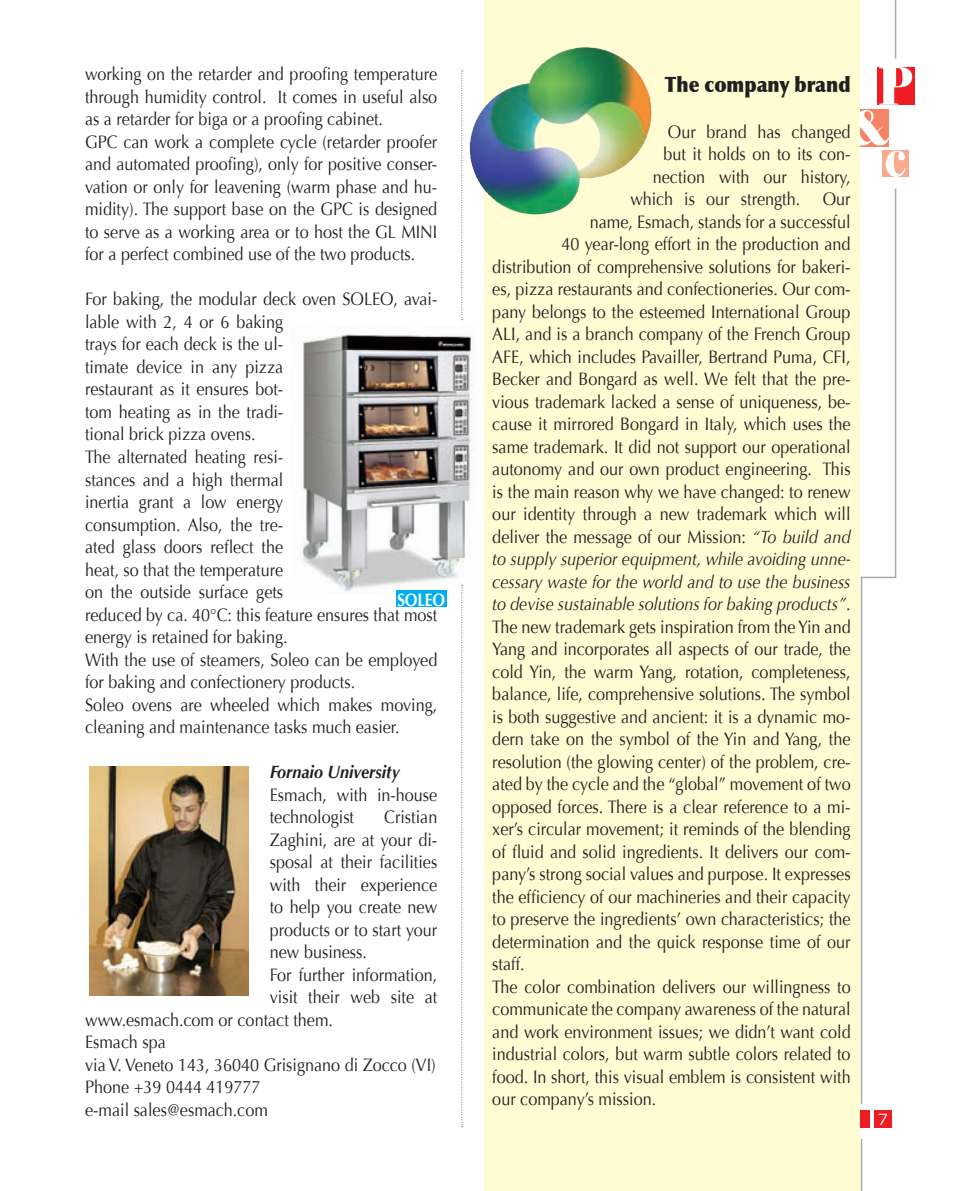
<style>
.page{position:relative;width:957px;height:1191px;background:#fff}
.page>*{position:absolute;margin:0;border:0;box-sizing:border-box;transform-origin:0 0}
.t1{font:900 21px "Optima";color:#231f20;scale:.9 1}
.t2{font:18px/22.5px "Optima";color:#231f20;scale:.9 1}
.t3{font:italic 18px "Optima";color:#231f20;scale:.9 1}
.t4{font:italic 700 18px "Optima";color:#231f20;scale:.9 1}
.t5{font:700 18px "Optima";letter-spacing:-.01em;color:#fff;scale:.85 1}
.t6{font:15px "Eurostile";color:#fff}
.s1{font-style:italic}
.s2{font-style:normal}
</style>
<div class="page">
<div style="left:852px;top:1110px;width:17px;height:17px;background:#ee1d23"></div>
<div style="left:874px;top:1110px;width:17px;height:17px;background:#ee1d23"></div>
<hr style="left:895px;top:0;width:1px;height:58px;background:#a8a9ad">
<hr style="left:861px;top:1138px;width:1px;height:53px;background:#a8a9ad">
<svg style="left:860px;top:188px;width:37px;height:916px"></svg>
<div style="left:877px;top:67px;width:37px;height:38px;background:#ee1d23"></div>
<svg style="left:859px;top:145px;width:30px;height:1px"></svg>
<svg style="left:859px;top:67px;width:53px;height:78px"></svg>
<div style="left:882px;top:151px;width:27px;height:26px;background:#f8a98e"></div>
<svg style="left:885px;top:151px;width:20px;height:26px"></svg>
<img style="left:301px;top:333px;width:173px;height:260px">
<img style="left:89px;top:766px;width:159px;height:229px">
<svg style="left:461px;top:70px;width:2px;height:250px"></svg>
<svg style="left:461px;top:585px;width:2px;height:542px"></svg>
<div style="left:484px;top:0;width:375px;height:1191px;background:#fffbd2"></div>
<img style="left:469px;top:49px;width:143px;height:166px">
<div style="left:396px;top:590px;width:50px;height:17px;background:#00aeef"></div>
<p class="t2" style="left:85px;top:63px;width:393px">working on the retarder and proofing temperature through humidity control. It comes in useful also as a retarder for biga or a proofing cabinet.<br>GPC can work a complete cycle (retarder proofer and automated proofing), only for positive conser&shy;vation or only for leavening (warm phase and hu&shy;midity). The support base on the GPC is designed to serve as a working area or to host the GL MINI for a perfect combined use of the two products.</p>
<p class="t2" style="left:85px;top:288px;width:393px">For baking, the modular deck oven SOLEO, avai&shy;lable with 2, 4 or 6 baking<br>trays for each deck is the ul-<br>timate device in any pizza<br>restaurant as it ensures bot-<br>tom heating as in the tradi-<br>tional brick pizza ovens.<br>The alternated heating resi-<br>stances and a high thermal<br>inertia grant a low energy<br>consumption. Also, the tre-<br>ated glass doors reflect the<br>heat, so that the temperature<br>on the outside surface gets<br>reduced by ca. 40°C: this feature ensures that most energy is retained for baking.<br>With the use of steamers, Soleo can be employed for baking and confectionery products.<br>Soleo ovens are wheeled which makes moving, cleaning and maintenance tasks much easier.</p>
<p class="t4" style="left:270px;top:761px;width:146px">Fornaio University</p>
<p class="t2" style="left:270px;top:783px;width:188px">Esmach, with in-house technologist</p>
<p class="t5" style="left:397px;top:593px;width:58px">SOLEO</p>
<p class="t2" style="left:384px;top:806px;width:61px">Cristian</p>
<p class="t2" style="left:270px;top:828px;width:188px">Zaghini, are at your di-</p>
<p class="t2" style="left:270px;top:851px;width:188px">sposal at their facilities</p>
<p class="t2" style="left:270px;top:873px;width:188px">with their experience</p>
<p class="t2" style="left:270px;top:896px;width:188px">to help you create new</p>
<p class="t2" style="left:270px;top:918px;width:188px">products or to start your</p>
<p class="t2" style="left:270px;top:941px;width:110px">new business.</p>
<p class="t2" style="left:270px;top:963px;width:188px">For further information,</p>
<p class="t2" style="left:270px;top:986px;width:188px">visit their web site at</p>
<p class="t2" style="left:85px;top:1008px;width:277px">www.esmach.com or contact them.</p>
<p class="t2" style="left:85px;top:1031px;width:91px">Esmach spa</p>
<p class="t2" style="left:85px;top:1053px;width:391px">via V. Veneto 143, 36040 Grisignano di Zocco (VI)</p>
<p class="t2" style="left:85px;top:1076px;width:197px">Phone +39 0444 419777</p>
<p class="t2" style="left:85px;top:1098px;width:205px">e-mail sales@esmach.com</p>
<p class="t1" style="left:665px;top:72px;width:208px">The company brand</p>
<p class="t2" style="left:668px;top:120px;width:205px">Our brand has changed</p>
<p class="t2" style="left:663px;top:143px;width:210px">but it holds on to its con-</p>
<p class="t2" style="left:653px;top:165px;width:221px">nection with our history,</p>
<p class="t2" style="left:630px;top:188px;width:246px">which is our strength. Our</p>
<p class="t2" style="left:590px;top:210px;width:291px">name, Esmach, stands for a successful</p>
<p class="t2" style="left:561px;top:233px;width:323px">40 year-long effort in the production and</p>
<p class="t2" style="left:492px;top:255px;width:399px">distribution of comprehensive solutions for bakeri-</p>
<p class="t2" style="left:492px;top:278px;width:400px">es, pizza restaurants and confectioneries. Our com-</p>
<p class="t2" style="left:492px;top:300px;width:399px">pany belongs to the esteemed International Group</p>
<p class="t2" style="left:492px;top:323px;width:399px">ALI, and is a branch company of the French Group</p>
<p class="t2" style="left:492px;top:345px;width:400px">AFE, which includes Pavailler, Bertrand Puma, CFI,</p>
<p class="t2" style="left:492px;top:368px;width:400px">Becker and Bongard as well. We felt that the pre-</p>
<p class="t2" style="left:492px;top:390px;width:400px">vious trademark lacked a sense of uniqueness, be-</p>
<p class="t2" style="left:492px;top:413px;width:399px">cause it mirrored Bongard in Italy, which uses the</p>
<p class="t2" style="left:492px;top:435px;width:400px">same trademark. It did not support our operational</p>
<p class="t2" style="left:492px;top:458px;width:400px">autonomy and our own product engineering. This</p>
<p class="t2" style="left:492px;top:480px;width:400px">is the main reason why we have changed: to renew</p>
<p class="t2" style="left:492px;top:503px;width:399px">our identity through a new trademark which will</p>
<p class="t2" style="left:492px;top:525px;width:400px">deliver the message of our Mission: <span class="s1">“To build and</span></p>
<p class="t3" style="left:492px;top:548px;width:400px">to supply superior equipment, while avoiding unne-</p>
<p class="t3" style="left:492px;top:571px;width:399px">cessary waste for the world and to use the business</p>
<p class="t3" style="left:492px;top:593px;width:400px">to devise sustainable solutions for baking products”<span class="s2">.</span></p>
<p class="t2" style="left:492px;top:615px;width:400px">The new trademark gets inspiration from the Yin and</p>
<p class="t2" style="left:492px;top:638px;width:400px">Yang and incorporates all aspects of our trade, the</p>
<p class="t2" style="left:492px;top:660px;width:399px">cold Yin, the warm Yang, rotation, completeness,</p>
<p class="t2" style="left:492px;top:683px;width:399px">balance, life, comprehensive solutions. The symbol</p>
<p class="t2" style="left:492px;top:705px;width:399px">is both suggestive and ancient: it is a dynamic mo-</p>
<p class="t2" style="left:492px;top:728px;width:399px">dern take on the symbol of the Yin and Yang, the</p>
<p class="t2" style="left:492px;top:750px;width:399px">resolution (the glowing center) of the problem, cre-</p>
<p class="t2" style="left:492px;top:773px;width:400px">ated by the cycle and the “global” movement of two</p>
<p class="t2" style="left:492px;top:795px;width:400px">opposed forces. There is a clear reference to a mi-</p>
<p class="t2" style="left:492px;top:818px;width:399px">xer’s circular movement; it reminds of the blending</p>
<p class="t2" style="left:492px;top:840px;width:400px">of fluid and solid ingredients. It delivers our com-</p>
<p class="t2" style="left:492px;top:863px;width:400px">pany’s strong social values and purpose. It expresses</p>
<p class="t2" style="left:492px;top:885px;width:400px">the efficiency of our machineries and their capacity</p>
<p class="t2" style="left:492px;top:908px;width:399px">to preserve the ingredients’ own characteristics; the</p>
<p class="t2" style="left:492px;top:930px;width:399px">determination and the quick response time of our</p>
<p class="t2" style="left:492px;top:953px;width:38px">staff.</p>
<p class="t2" style="left:492px;top:975px;width:400px">The color combination delivers our willingness to</p>
<p class="t2" style="left:492px;top:998px;width:399px">communicate the company awareness of the natural</p>
<p class="t2" style="left:492px;top:1020px;width:400px">and work environment issues; we didn’t want cold</p>
<p class="t2" style="left:492px;top:1043px;width:400px">industrial colors, but warm subtle colors related to</p>
<p class="t2" style="left:492px;top:1065px;width:400px">food. In short, this visual emblem is consistent with</p>
<p class="t2" style="left:492px;top:1088px;width:184px">our company’s mission.</p>
<p class="t6" style="left:877px;top:1113px;width:12px">7</p>
</div>
